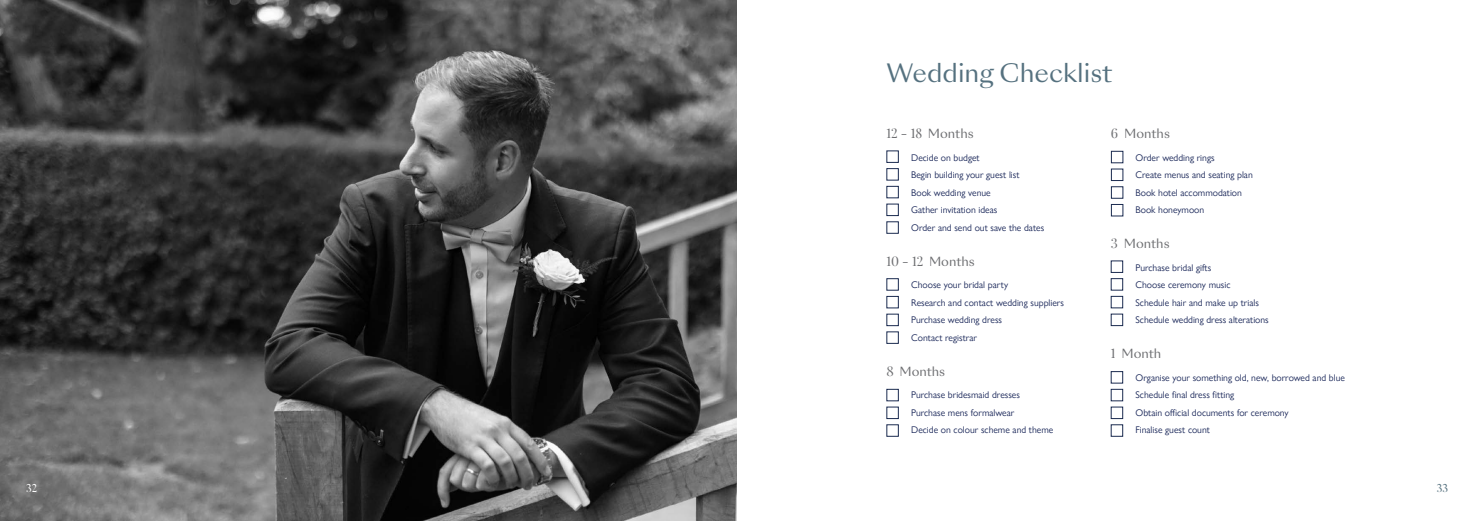
<style>
.page{position:relative;width:1474px;height:521px;background:#fff}
.page>*{position:absolute;margin:0;border:0;box-sizing:border-box;transform-origin:0 0}
.t1{font:24.5px "Sang Bleu Sunrise Trial";color:#55717f}
.t2{font:12.25px "Sang Bleu Sunrise Trial";color:#6c6d70}
.t3{font:11.38px "Butler";color:#fff}
.t4{font:11.38px "Butler";color:#55717f}
.t5{font:9.62px "Gill Sans Nova";color:#1a2759}
.s1{font-family:"Playfair Display";font-size:13.12px}
</style>
<div class="page">
<img style="left:0;top:0;width:737px;height:521px">
<div style="left:886px;top:389px;width:12px;height:12px;border:1px solid #1a2a4f"></div>
<div style="left:1110px;top:371px;width:13px;height:12px;border:1px solid #1a2a4f"></div>
<div style="left:1110px;top:260px;width:13px;height:13px;border:1px solid #1a2a4f"></div>
<div style="left:1110px;top:151px;width:13px;height:12px;border:1px solid #1a2a4f"></div>
<div style="left:1110px;top:389px;width:13px;height:12px;border:1px solid #1a2a4f"></div>
<div style="left:1110px;top:278px;width:13px;height:13px;border:1px solid #1a2a4f"></div>
<div style="left:1110px;top:169px;width:13px;height:12px;border:1px solid #1a2a4f"></div>
<div style="left:886px;top:186px;width:12px;height:12px;border:1px solid #1a2a4f"></div>
<div style="left:1110px;top:407px;width:13px;height:12px;border:1px solid #1a2a4f"></div>
<div style="left:1110px;top:296px;width:13px;height:12px;border:1px solid #1a2a4f"></div>
<div style="left:1110px;top:186px;width:13px;height:13px;border:1px solid #1a2a4f"></div>
<div style="left:886px;top:314px;width:12px;height:12px;border:1px solid #1a2a4f"></div>
<div style="left:1110px;top:424px;width:13px;height:13px;border:1px solid #1a2a4f"></div>
<div style="left:1110px;top:314px;width:13px;height:12px;border:1px solid #1a2a4f"></div>
<div style="left:1110px;top:204px;width:13px;height:12px;border:1px solid #1a2a4f"></div>
<p class="t1" style="left:886px;top:56px;width:227px">Wedding Checklist</p>
<p class="t2" style="left:886px;top:125px;width:89px"><span class="s1">12 - 18</span> Months</p>
<p class="t5" style="left:911px;top:152px;width:70px">Decide on budget</p>
<p class="t5" style="left:911px;top:169px;width:110px">Begin building your guest list</p>
<p class="t5" style="left:911px;top:187px;width:81px">Book wedding venue</p>
<p class="t5" style="left:911px;top:204px;width:88px">Gather invitation ideas</p>
<p class="t5" style="left:911px;top:222px;width:134px">Order and send out save the dates</p>
<p class="t2" style="left:886px;top:253px;width:90px"><span class="s1">10 - 12</span> Months</p>
<p class="t5" style="left:911px;top:279px;width:98px">Choose your bridal party</p>
<p class="t5" style="left:911px;top:296px;width:154px">Research and contact wedding suppliers</p>
<p class="t5" style="left:911px;top:314px;width:92px">Purchase wedding dress</p>
<p class="t5" style="left:911px;top:331px;width:67px">Contact registrar</p>
<p class="t2" style="left:886px;top:363px;width:60px"><span class="s1">8</span> Months</p>
<p class="t5" style="left:911px;top:389px;width:110px">Purchase bridesmaid dresses</p>
<p class="t5" style="left:911px;top:406px;width:105px">Purchase mens formalwear</p>
<p class="t5" style="left:911px;top:424px;width:144px">Decide on colour scheme and theme</p>
<p class="t2" style="left:1110px;top:125px;width:61px"><span class="s1">6</span> Months</p>
<p class="t5" style="left:1135px;top:152px;width:80px">Order wedding rings</p>
<p class="t5" style="left:1135px;top:169px;width:119px">Create menus and seating plan</p>
<p class="t5" style="left:1135px;top:187px;width:108px">Book hotel accommodation</p>
<p class="t5" style="left:1135px;top:204px;width:70px">Book honeymoon</p>
<p class="t2" style="left:1110px;top:235px;width:60px"><span class="s1">3</span> Months</p>
<p class="t5" style="left:1135px;top:261px;width:77px">Purchase bridal gifts</p>
<p class="t5" style="left:1135px;top:279px;width:96px">Choose ceremony music</p>
<p class="t5" style="left:1135px;top:296px;width:125px">Schedule hair and make up trials</p>
<p class="t5" style="left:1135px;top:314px;width:135px">Schedule wedding dress alterations</p>
<p class="t2" style="left:1110px;top:345px;width:52px"><span class="s1">1</span> Month</p>
<p class="t5" style="left:1135px;top:371px;width:211px">Organise your something old, new, borrowed and blue</p>
<p class="t5" style="left:1135px;top:389px;width:100px">Schedule final dress fitting</p>
<p class="t5" style="left:1135px;top:406px;width:155px">Obtain official documents for ceremony</p>
<p class="t5" style="left:1135px;top:424px;width:76px">Finalise guest count</p>
<p class="t3" style="left:26px;top:481px;width:13px">32</p>
<p class="t4" style="left:1436px;top:481px;width:13px">33</p>
</div>
